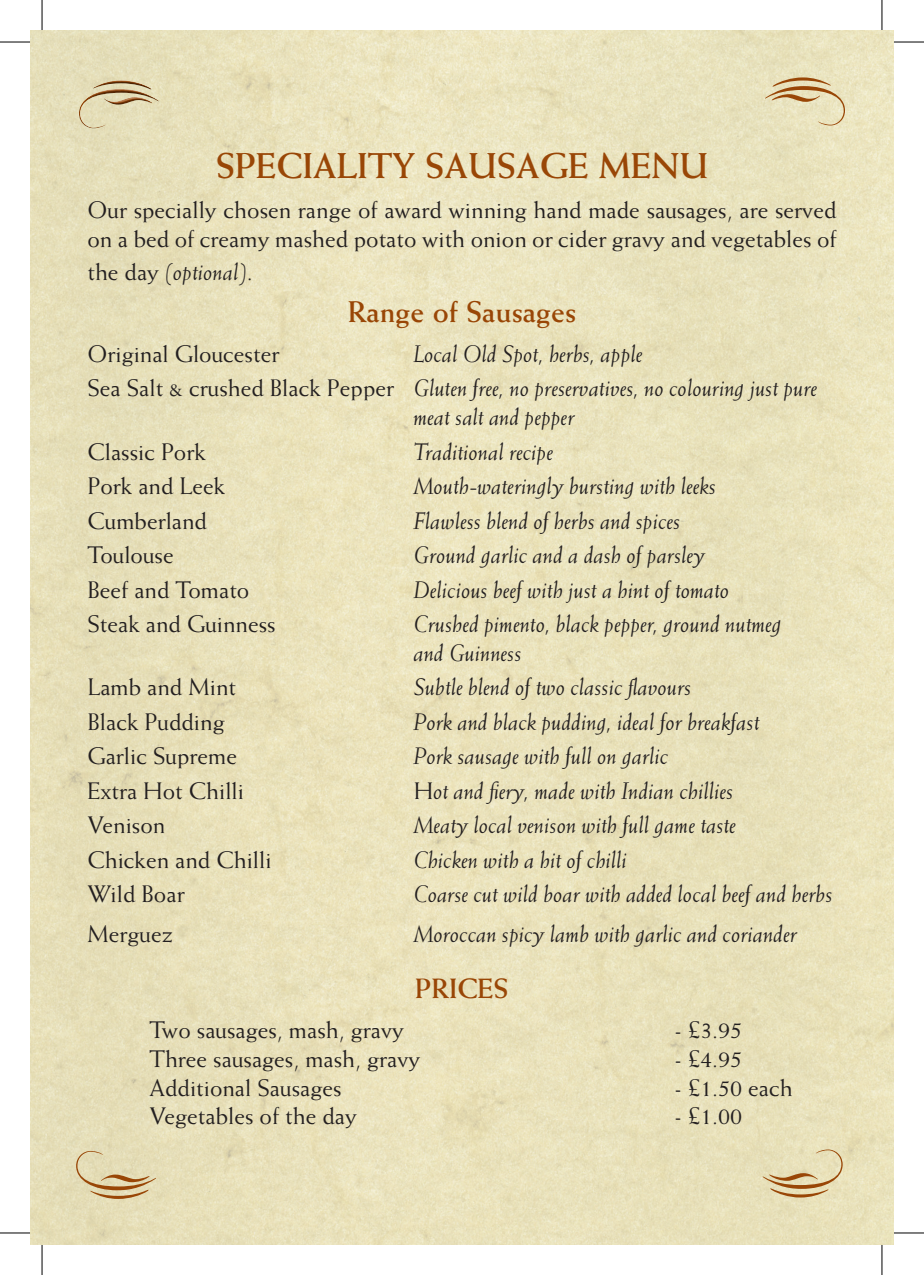
<style>
.page{position:relative;width:924px;height:1275px;background:#fff}
.page>*{position:absolute;margin:0;border:0;box-sizing:border-box;transform-origin:0 0}
.t1{font:700 36px "Weiss";color:#994606}
.t2{font:700 30px "Weiss";color:#994606}
.t3{font:700 28px "Weiss";color:#994606}
.t4{font:italic 24px/34.4px "Weiss";color:#231f20}
.t5{font:24px/28.8px "Weiss";color:#231f20}
.s1{font-style:normal}
</style>
<div class="page">
<img style="left:31px;top:31px;width:861px;height:1213px">
<div style="left:63px;top:64px;width:100px;height:68px;background:#e5deba"></div>
<div style="left:63px;top:78px;width:100px;height:66px;background:#e5dfba"></div>
<hr style="left:0;top:42px;width:30px;height:1px;background:#000">
<hr style="left:893px;top:42px;width:30px;height:1px;background:#000">
<hr style="left:0;top:1232px;width:30px;height:1px;background:#000">
<hr style="left:893px;top:1232px;width:30px;height:1px;background:#000">
<hr style="left:42px;top:0;width:1px;height:30px;background:#000">
<hr style="left:42px;top:1245px;width:1px;height:30px;background:#000">
<hr style="left:881px;top:0;width:1px;height:30px;background:#000">
<hr style="left:881px;top:1245px;width:1px;height:30px;background:#000">
<svg style="left:79px;top:80px;width:80px;height:48px"></svg>
<svg style="left:764px;top:77px;width:80px;height:48px;background:#e9e3bf"></svg>
<div style="left:76px;top:1151px;width:80px;height:48px;background:#e4dcb6"></div>
<svg style="left:762px;top:1149px;width:80px;height:48px;background:#e7e0b9"></svg>
<h1 class="t1" style="left:216px;top:144px;width:493px">SPECIALITY SAUSAGE MENU</h1>
<p class="t5" style="left:87px;top:195px;width:750px">Our specially chosen range of award winning hand made sausages, are served on a bed of creamy mashed potato with onion or cider gravy and vegetables of</p>
<p class="t4" style="left:87px;top:254px;width:167px"><span class="s1">the day</span> (optional)<span class="s1">.</span></p>
<p class="t2" style="left:347px;top:294px;width:230px">Range of Sausages</p>
<p class="t5" style="left:87px;top:339px;width:193px">Original Gloucester</p>
<p class="t4" style="left:87px;top:336px;width:731px;text-indent:326px">Local Old Spot, herbs, apple<br><span class="s1">Sea Salt &amp; crushed Black Pepper</span> Gluten free, no preservatives, no colouring just pure</p>
<p class="t4" style="left:413px;top:400px;width:162px">meat salt and pepper</p>
<p class="t5" style="left:87px;top:437px;width:120px">Classic Pork</p>
<p class="t4" style="left:413px;top:434px;width:141px">Traditional recipe</p>
<p class="t5" style="left:87px;top:471px;width:139px">Pork and Leek</p>
<p class="t4" style="left:413px;top:468px;width:304px">Mouth-wateringly bursting with leeks</p>
<p class="t5" style="left:87px;top:506px;width:121px">Cumberland</p>
<p class="t4" style="left:413px;top:503px;width:268px">Flawless blend of herbs and spices</p>
<p class="t5" style="left:87px;top:540px;width:88px">Toulouse</p>
<p class="t4" style="left:413px;top:537px;width:293px">Ground garlic and a dash of parsley</p>
<p class="t5" style="left:87px;top:575px;width:163px">Beef and Tomato</p>
<p class="t4" style="left:413px;top:572px;width:317px">Delicious beef with just a hint of tomato</p>
<p class="t5" style="left:87px;top:609px;width:190px">Steak and Guinness</p>
<p class="t4" style="left:413px;top:609px;width:369px;line-height:28.8px">Crushed pimento, black pepper, ground nutmeg and Guinness</p>
<p class="t5" style="left:87px;top:672px;width:150px">Lamb and Mint</p>
<p class="t4" style="left:413px;top:670px;width:279px">Subtle blend of two classic flavours</p>
<p class="t5" style="left:87px;top:707px;width:139px">Black Pudding</p>
<p class="t4" style="left:413px;top:704px;width:347px">Pork and black pudding, ideal for breakfast</p>
<p class="t5" style="left:87px;top:741px;width:151px">Garlic Supreme</p>
<p class="t4" style="left:413px;top:739px;width:256px">Pork sausage with full on garlic</p>
<p class="t5" style="left:87px;top:776px;width:158px">Extra Hot Chilli</p>
<p class="t4" style="left:413px;top:773px;width:321px"><span class="s1">H</span>ot and fiery, made with Indian chillies</p>
<p class="t5" style="left:87px;top:810px;width:79px">Venison</p>
<p class="t4" style="left:413px;top:807px;width:324px">Meaty local venison with full game taste</p>
<p class="t5" style="left:87px;top:845px;width:185px">Chicken and Chilli</p>
<p class="t4" style="left:413px;top:842px;width:215px">Chicken with a hit of chilli</p>
<p class="t5" style="left:87px;top:879px;width:99px">Wild Boar</p>
<p class="t4" style="left:413px;top:876px;width:420px">Coarse cut wild boar with added local beef and herbs</p>
<p class="t5" style="left:87px;top:918px;width:87px">Merguez</p>
<p class="t4" style="left:413px;top:916px;width:385px">Moroccan spicy lamb with garlic and coriander</p>
<p class="t3" style="left:415px;top:971px;width:95px">PRICES</p>
<p class="t5" style="left:149px;top:1015px;width:256px">Two sausages, mash, gravy</p>
<p class="t5" style="left:673px;top:1015px;width:69px">- £3.95</p>
<p class="t5" style="left:149px;top:1044px;width:272px">Three sausages, mash, gravy</p>
<p class="t5" style="left:673px;top:1044px;width:69px">- £4.95</p>
<p class="t5" style="left:149px;top:1072px;width:193px">Additional Sausages</p>
<p class="t5" style="left:673px;top:1072px;width:120px">- £1.50 each</p>
<p class="t5" style="left:149px;top:1101px;width:209px">Vegetables of the day</p>
<p class="t5" style="left:673px;top:1101px;width:69px">- £1.00</p>
</div>
